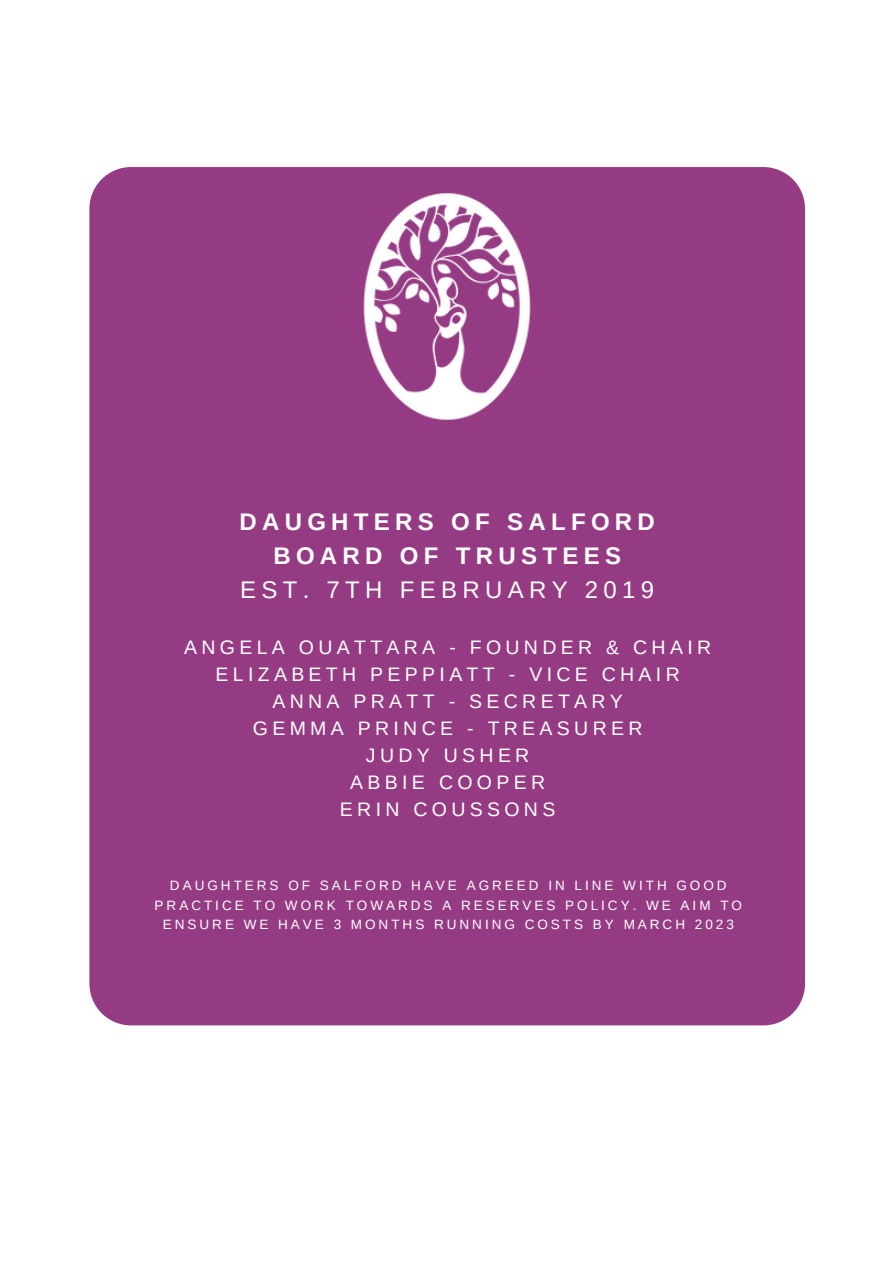
<style>
.page{position:relative;width:894px;height:1264px;background:#fff}
.page>*{position:absolute;margin:0;border:0;box-sizing:border-box;transform-origin:0 0}
.t1{font:700 24px/33.8px "Arimo";letter-spacing:.22em;color:#fff;text-align:center}
.t2{font:24px "Arimo";letter-spacing:.22em;color:#fff}
.t3{font:19.5px/27px "Arimo";letter-spacing:.22em;color:#fff;text-align:center}
.t4{font:13.5px/19.2px "Arimo";letter-spacing:.22em;color:#fff;text-align:center}
</style>
<div class="page">
<div style="left:89px;top:167px;width:715px;height:858px;background:#953b83"></div>
<img style="left:362px;top:191px;width:170px;height:230px">
<h1 class="t1" style="left:239px;top:504px;width:417px">DAUGHTERS OF SALFORD<br>BOARD OF TRUSTEES</h1>
<h1 class="t2" style="left:240px;top:576px;width:415px">EST. 7TH FEBRUARY 2019</h1>
<h2 class="t3" style="left:184px;top:633px;width:528px">ANGELA OUATTARA - FOUNDER &amp; CHAIR<br>ELIZABETH PEPPIATT - VICE CHAIR<br>ANNA PRATT - SECRETARY<br>GEMMA PRINCE - TREASURER<br>JUDY USHER<br>ABBIE COOPER<br>ERIN COUSSONS</h2>
<p class="t4" style="left:154px;top:876px;width:588px">DAUGHTERS OF SALFORD HAVE AGREED IN LINE WITH GOOD<br>PRACTICE TO WORK TOWARDS A RESERVES POLICY. WE AIM TO<br>ENSURE WE HAVE 3 MONTHS RUNNING COSTS BY MARCH 2023</p>
</div>
